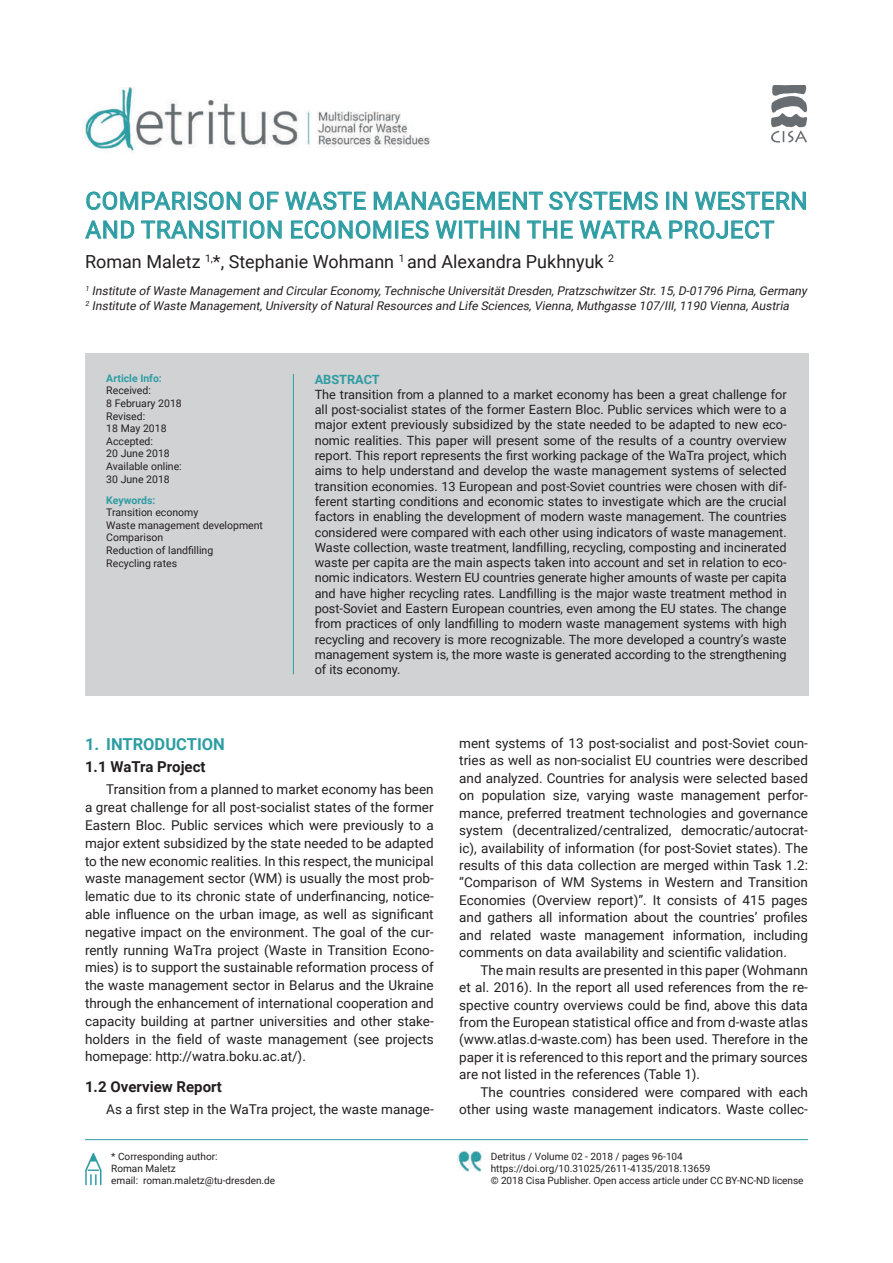
<style>
.page{position:relative;width:893px;height:1263px;background:#fff}
.page>*{position:absolute;margin:0;border:0;box-sizing:border-box;transform-origin:0 0}
.t1{font:24px/28.8px "Roboto";letter-spacing:.025em;color:#2d9da3}
.t2{font:18px "Roboto";color:#231f20}
.t3{font:700 16.5px "Roboto";color:#2d9da3}
.t4{font:700 15px "Roboto";color:#231f20}
.t5{font:13.5px/17.4px "Roboto";color:#231f20;text-align:justify}
.t6{font:12.75px/15.3px "Roboto";letter-spacing:-.005em;color:#231f20;text-align:justify}
.t7{font:700 12.75px "Roboto";color:#2d9da3}
.t8{font:italic 12px/15px "Roboto";color:#231f20}
.t9{font:10.5px/12.6px "Roboto";color:#231f20}
.t10{font:700 10.5px "Roboto";color:#2d9da3}
.t11{font:10.05px/12px "Roboto";color:#231f20}
</style>
<div class="page">
<img style="left:771px;top:85px;width:37px;height:58px">
<img style="left:84px;top:87px;width:346px;height:66px">
<hr style="left:85px;top:1139px;width:723px;height:1px;background:#2d9da3">
<img style="left:458px;top:1151px;width:24px;height:20px">
<img style="left:85px;top:1152px;width:17px;height:34px">
<svg style="left:86px;top:192px;width:100px;height:18px"></svg>
<div style="left:188px;top:192px;width:3px;height:18px;border:1px solid #2d9da3"></div>
<svg style="left:194px;top:192px;width:47px;height:18px"></svg>
<svg style="left:249px;top:192px;width:30px;height:18px"></svg>
<svg style="left:285px;top:192px;width:81px;height:18px"></svg>
<svg style="left:374px;top:192px;width:169px;height:18px"></svg>
<svg style="left:549px;top:192px;width:109px;height:18px"></svg>
<div style="left:666px;top:192px;width:3px;height:18px;border:1px solid #2d9da3"></div>
<svg style="left:673px;top:192px;width:14px;height:18px"></svg>
<svg style="left:695px;top:192px;width:111px;height:18px"></svg>
<svg style="left:85px;top:221px;width:49px;height:18px"></svg>
<svg style="left:141px;top:220px;width:78px;height:19px"></svg>
<div style="left:222px;top:221px;width:3px;height:17px;border:1px solid #2d9da3"></div>
<svg style="left:227px;top:220px;width:55px;height:19px"></svg>
<svg style="left:291px;top:220px;width:100px;height:19px"></svg>
<div style="left:395px;top:221px;width:3px;height:17px;border:1px solid #2d9da3"></div>
<svg style="left:402px;top:220px;width:27px;height:19px"></svg>
<svg style="left:436px;top:221px;width:21px;height:18px"></svg>
<div style="left:459px;top:221px;width:3px;height:17px;border:1px solid #2d9da3"></div>
<svg style="left:464px;top:221px;width:55px;height:18px"></svg>
<svg style="left:527px;top:221px;width:46px;height:18px"></svg>
<svg style="left:580px;top:221px;width:82px;height:18px"></svg>
<svg style="left:669px;top:220px;width:105px;height:19px"></svg>
<div style="left:85px;top:353px;width:723px;height:342px;background:#d1d2d4"></div>
<hr style="left:293px;top:374px;width:1px;height:300px;background:#2d9da3">
<h1 class="t1" style="left:85px;top:186px;width:723px">COMPARISON OF WASTE MANAGEMENT SYSTEMS IN WESTERN<br>AND TRANSITION ECONOMIES WITHIN THE WATRA PROJECT</h1>
<h2 class="t2" style="left:85px;top:249px;width:531px">Roman Maletz <sup>1,</sup>*, Stephanie Wohmann <sup>1</sup> and Alexandra Pukhnyuk <sup>2</sup></h2>
<p class="t8" style="left:85px;top:283px;width:726px"><sup>1</sup> Institute ofWaste Managementand CircularEconomy,Technische UniversitätDresden,PratzschwitzerStr.15,D-01796 Pirna,Germany<br><sup>2</sup> Institute ofWaste Management,University ofNaturalResources and Life Sciences,Vienna,Muthgasse 107/III,1190 Vienna,Austria</p>
<p class="t10" style="left:106px;top:371px;width:57px">Article Info:</p>
<p class="t9" style="left:106px;top:384px;width:77px">Received:<br>8 February 2018<br>Revised:<br>18 May 2018<br>Accepted:<br>20 June 2018<br>Available online:<br>30 June 2018</p>
<p class="t10" style="left:106px;top:493px;width:51px">Keywords:</p>
<p class="t9" style="left:106px;top:506px;width:158px">Transition economy<br>Waste management development<br>Comparison<br>Reduction of landfilling<br>Recycling rates</p>
<p class="t7" style="left:315px;top:370px;width:67px">ABSTRACT</p>
<p class="t6" style="left:315px;top:386px;width:474px">The transition from a planned to a market economy has been a great challenge for all post-socialist states of the former Eastern Bloc. Public services which were to a major extent previously subsidized by the state needed to be adapted to new eco&shy;nomic realities. This paper will present some of the results of a country overview report. This report represents the first working package of the WaTra project, which aims to help understand and develop the waste management systems of selected transition economies. 13 European and post-Soviet countries were chosen with dif&shy;ferent starting conditions and economic states to investigate which are the crucial factors in enabling the development of modern waste management. The countries considered were compared with each other using indicators of waste management.<br>Waste collection, waste treatment, landfilling, recycling, composting and incinerated waste per capita are the main aspects taken into account and set in relation to eco&shy;nomic indicators. Western EU countries generate higher amounts of waste per capita and have higher recycling rates. Landfilling is the major waste treatment method in post-Soviet and Eastern European countries, even among the EU states. The change from practices of only landfilling to modern waste management systems with high recycling and recovery is more recognizable. The more developed a country’s waste management system is, the more waste is generated according to the strengthening of its economy.</p>
<p class="t3" style="left:85px;top:733px;width:141px">1. INTRODUCTION</p>
<p class="t4" style="left:85px;top:756px;width:122px">1.1 WaTra Project</p>
<p class="t5" style="left:85px;top:780px;width:350px;line-height:17.9px;text-indent:21px">Transition from a planned to market economy has been a great challenge for all post-socialist states of the former Eastern Bloc. Public services which were previously to a major extent subsidized by the state needed to be adapted to the new economic realities. In this respect, the municipal waste management sector (WM) is usually the most prob&shy;lematic due to its chronic state of underfinancing, notice&shy;able influence on the urban image, as well as significant negative impact on the environment. The goal of the cur&shy;rently running WaTra project (Waste in Transition Econo&shy;mies) is to support the sustainable reformation process of the waste management sector in Belarus and the Ukraine through the enhancement of international cooperation and capacity building at partner universities and other stake&shy;holders in the field of waste management (see projects homepage: http://watra.boku.ac.at/).</p>
<p class="t4" style="left:85px;top:1076px;width:139px">1.2 Overview Report</p>
<p class="t5" style="left:106px;top:1100px;width:329px">As a first step in the WaTra project, the waste manage-</p>
<p class="t5" style="left:459px;top:734px;width:350px">ment systems of 13 post-socialist and post-Soviet coun&shy;tries as well as non-socialist EU countries were described and analyzed. Countries for analysis were selected based on population size, varying waste management perfor&shy;mance, preferred treatment technologies and governance system (decentralized/centralized, democratic/autocrat&shy;ic), availability of information (for post-Soviet states). The results of this data collection are merged within Task 1.2: “Comparison of WM Systems in Western and Transition Economies (Overview report)”. It consists of 415 pages and gathers all information about the countries’ profiles and related waste management information, including comments on data availability and scientific validation.</p>
<p class="t5" style="left:459px;top:961px;width:350px;text-indent:21px">The main results are presented in this paper (Wohmann et al. 2016). In the report all used references from the re&shy;spective country overviews could be find, above this data from the European statistical office and from d-waste atlas (www.atlas.d-waste.com) has been used. Therefore in the paper it is referenced to this report and the primary sources are not listed in the references (Table 1).</p>
<p class="t5" style="left:459px;top:1083px;width:350px;text-align:right">The countries considered were compared with each other using waste management indicators. Waste collec-</p>
<p class="t11" style="left:111px;top:1150px;width:165px">* Corresponding author:<br>Roman Maletz<br>email: roman.maletz@tu-dresden.de</p>
<p class="t11" style="left:491px;top:1150px;width:314px">Detritus / Volume 02 - 2018 / pages 96-104 https://doi.org/10.31025/2611-4135/2018.13659<br>© 2018 Cisa Publisher. Open access article under CC BY-NC-ND license</p>
</div>
